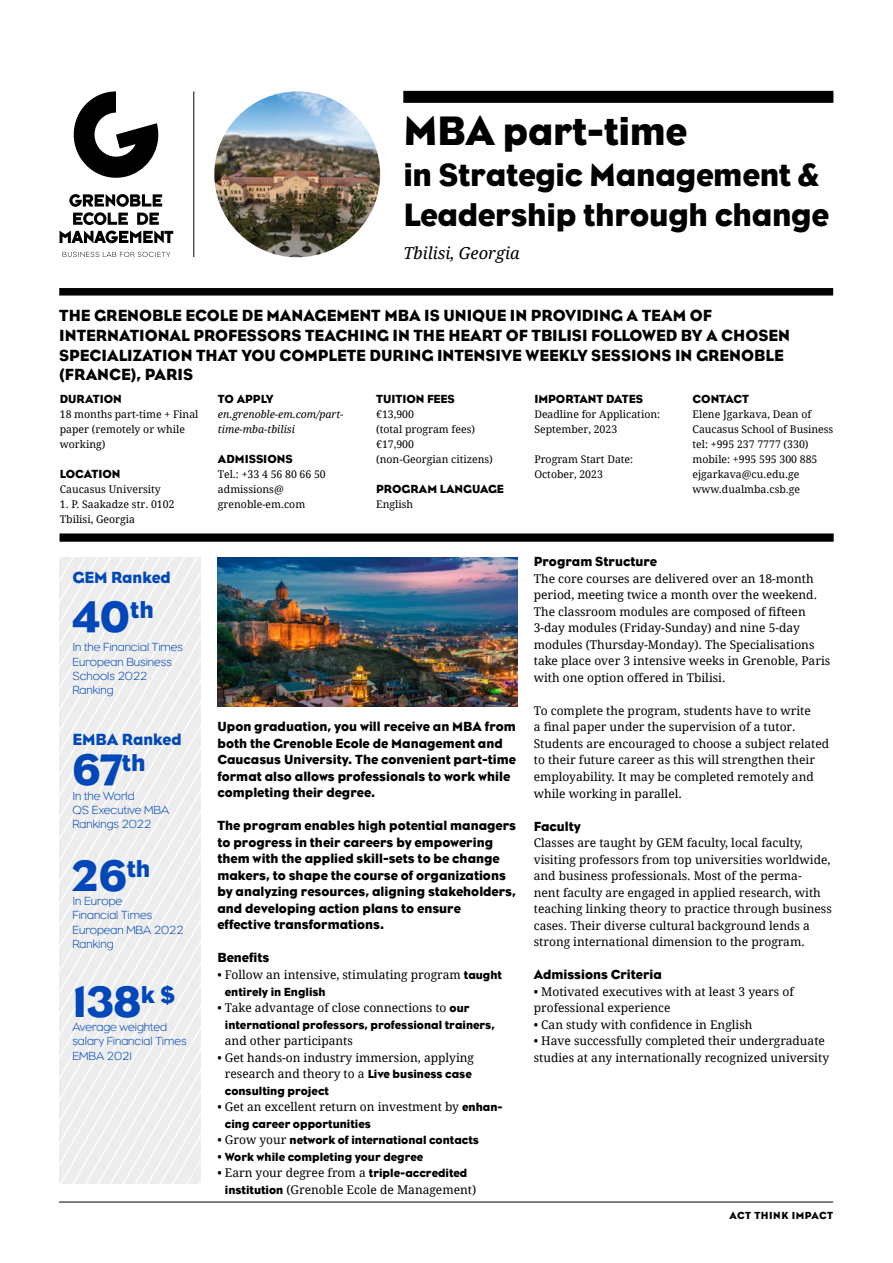
<style>
.page{position:relative;width:893px;height:1263px;background:#fff}
.page>*{position:absolute;margin:0;border:0;box-sizing:border-box;transform-origin:0 0}
.t1{font:45px "Eagle";color:#0047ba}
.t2{font:40.5px "Eagle";letter-spacing:-.01em;color:#000}
.t3{font:33px/40.5px "Eagle";letter-spacing:-.01em;color:#000}
.t4{font:16.5px/19.8px "Eagle";color:#000}
.t5{font:16.5px "Eagle";color:#0047ba}
.t6{font:italic 16.5px "Droid Serif";color:#000}
.t7{font:13.5px/16.5px "Eagle";color:#000}
.t8{font:12px/16.5px "Droid Serif";color:#000}
.t9{font:12px "Eagle";color:#000}
.t10{font:300 12px/14.4px "Eagle";color:#0047ba}
.t11{font:10.5px/15px "Droid Serif";color:#000}
.t12{font:italic 10.5px/15px "Droid Serif";color:#000}
.t13{font:10.5px "Eagle";letter-spacing:.05em;color:#000}
.s1{font-size:42px}
.s2{font-family:"Eagle"}
.s3{font-family:"Droid Serif"}
</style>
<div class="page">
<img style="left:214px;top:91px;width:166px;height:166px;border-radius:83px">
<div style="left:60px;top:533px;width:774px;height:9px;background:#000"></div>
<div style="left:59px;top:288px;width:774px;height:8px;background:#000"></div>
<div style="left:403px;top:91px;width:430px;height:12px;background:#000"></div>
<hr style="left:193px;top:91px;width:1px;height:166px;background:#000">
<svg style="left:60px;top:231px;width:113px;height:12px"></svg>
<svg style="left:69px;top:194px;width:93px;height:31px"></svg>
<svg style="left:74px;top:91px;width:84px;height:87px"></svg>
<svg style="left:63px;top:252px;width:107px;height:5px"></svg>
<hr style="left:59px;top:1202px;width:774px;height:1px;background:#000">
<img style="left:218px;top:557px;width:299px;height:149px">
<svg style="left:59px;top:557px;width:142px;height:626px;fill:#ededed"></svg>
<h2 class="t2" style="left:403px;top:109px;width:285px"><span class="s1">MBA</span> part-time</h2>
<h3 class="t3" style="left:403px;top:154px;width:427px">in Strategic Management &amp;<br>Leadership through change</h3>
<h3 class="t6" style="left:403px;top:242px;width:118px">Tbilisi, Georgia</h3>
<p class="t4" style="left:59px;top:305px;width:732px">THE GRENOBLE ECOLE DE MANAGEMENT MBA IS UNIQUE IN PROVIDING A TEAM OF INTERNATIONAL PROFESSORS TEACHING IN THE HEART OF TBILISI FOLLOWED BY A CHOSEN SPECIALIZATION THAT YOU COMPLETE DURING INTENSIVE WEEKLY SESSIONS IN GRENOBLE (FRANCE), PARIS</p>
<p class="t9" style="left:60px;top:392px;width:64px">DURATION</p>
<p class="t11" style="left:60px;top:406px;width:140px">18 months part-time + Final paper (remotely or while working)</p>
<p class="t9" style="left:60px;top:467px;width:62px">LOCATION</p>
<p class="t11" style="left:60px;top:481px;width:102px">Caucasus University</p>
<p class="t11" style="left:60px;top:496px;width:116px">1. P. Saakadze str. 0102<br>Tbilisi, Georgia</p>
<h3 class="t5" style="left:72px;top:568px;width:100px">GEM Ranked</h3>
<h1 class="t1" style="left:72px;top:591px;width:83px">40<sup>th</sup></h1>
<p class="t10" style="left:72px;top:640px;width:112px">In the Financial Times<br>European Business<br>Schools 2022<br>Ranking</p>
<h3 class="t5" style="left:72px;top:730px;width:111px">EMBA Ranked</h3>
<h1 class="t1" style="left:72px;top:744px;width:75px">67<sup>th</sup></h1>
<p class="t10" style="left:72px;top:788px;width:98px">In the World<br>QS Executive MBA<br>Rankings 2022</p>
<h1 class="t1" style="left:72px;top:850px;width:79px">26<sup>th</sup></h1>
<p class="t10" style="left:72px;top:894px;width:113px">In Europe<br>Financial Times<br>European MBA 2022<br>Ranking</p>
<h1 class="t1" style="left:72px;top:976px;width:104px">138<sup>k</sup> <sup>$</sup></h1>
<p class="t10" style="left:72px;top:1020px;width:116px">Average weighted salary Financial Times<br>EMBA 2021</p>
<p class="t9" style="left:218px;top:392px;width:57px">TO APPLY</p>
<p class="t12" style="left:218px;top:406px;width:127px">en.grenoble-em.com/part&shy;time-mba-tbilisi</p>
<p class="t9" style="left:218px;top:452px;width:76px">ADMISSIONS</p>
<p class="t11" style="left:218px;top:466px;width:109px">Tel.: +33 4 56 80 66 50 admissions@ grenoble-em.com</p>
<p class="t9" style="left:376px;top:392px;width:80px">TUITION FEES</p>
<p class="t11" style="left:376px;top:406px;width:118px">€13,900<br>(total program fees) €17,900<br>(non-Georgian citizens)</p>
<p class="t9" style="left:376px;top:482px;width:129px">PROGRAM LANGUAGE</p>
<p class="t11" style="left:376px;top:496px;width:38px">English</p>
<p class="t9" style="left:534px;top:392px;width:110px">IMPORTANT DATES</p>
<p class="t11" style="left:534px;top:406px;width:127px">Deadline for Application:<br>September, 2023</p>
<p class="t11" style="left:534px;top:451px;width:100px">Program Start Date:<br>October, 2023</p>
<p class="t9" style="left:692px;top:392px;width:58px">CONTACT</p>
<p class="t11" style="left:692px;top:406px;width:142px">Elene Jgarkava, Dean of<br>Caucasus School of Business tel: +995 237 7777 (330) mobile: +995 595 300 885 ejgarkava@cu.edu.ge www.dualmba.csb.ge</p>
<p class="t7" style="left:217px;top:719px;width:300px">Upon graduation, you will receive an MBA from both the Grenoble Ecole de Management and Caucasus University. The convenient part-time format also allows professionals to work while completing their degree.</p>
<p class="t7" style="left:217px;top:818px;width:300px">The program enables high potential managers to progress in their careers by empowering them with the applied skill-sets to be change makers, to shape the course of organizations by analyzing resources, aligning stakeholders, and developing action plans to ensure effective transformations.</p>
<p class="t7" style="left:217px;top:949px;width:53px">Benefits</p>
<p class="t8" style="left:217px;top:966px;width:286px">• Follow an intensive, stimulating program <span class="s2">taught</span></p>
<p class="t9" style="left:225px;top:984px;width:102px">entirely in English</p>
<p class="t8" style="left:217px;top:999px;width:254px">• Take advantage of close connections to <span class="s2">our</span></p>
<p class="t9" style="left:225px;top:1017px;width:271px">international professors, professional trainers,</p>
<p class="t8" style="left:225px;top:1032px;width:130px">and other participants</p>
<p class="t8" style="left:217px;top:1049px;width:258px;text-align:center">• Get hands-on industry immersion, applying research and theory to a <span class="s2">Live business case</span></p>
<p class="t9" style="left:225px;top:1083px;width:106px">consulting project</p>
<p class="t8" style="left:217px;top:1098px;width:286px">• Get an excellent return on investment by <span class="s2">enhan-</span></p>
<p class="t9" style="left:225px;top:1116px;width:147px">cing career opportunities</p>
<p class="t9" style="left:217px;top:1133px;width:263px"><span class="s3">• Grow your</span> network of international contacts</p>
<p class="t9" style="left:217px;top:1149px;width:207px"><span class="s3">•</span> Work while completing your degree</p>
<p class="t8" style="left:225px;top:1164px;width:253px;text-indent:-7px">• Earn your degree from a <span class="s2">triple-accredited institution</span> (Grenoble Ecole de Management)</p>
<p class="t7" style="left:534px;top:554px;width:125px">Program Structure</p>
<p class="t8" style="left:534px;top:570px;width:298px">The core courses are delivered over an 18-month period, meeting twice a month over the weekend.<br>The classroom modules are composed of fifteen 3-day modules (Friday-Sunday) and nine 5-day modules (Thursday-Monday). The Specialisations take place over 3 intensive weeks in Grenoble, Paris with one option offered in Tbilisi.</p>
<p class="t8" style="left:534px;top:702px;width:297px">To complete the program, students have to write<br>a final paper under the supervision of a tutor.<br>Students are encouraged to choose a subject related to their future career as this will strengthen their employability. It may be completed remotely and while working in parallel.</p>
<p class="t7" style="left:534px;top:818px;width:49px">Faculty</p>
<p class="t8" style="left:534px;top:834px;width:299px">Classes are taught by GEM faculty, local faculty, visiting professors from top universities worldwide, and business professionals. Most of the perma-<br>nent faculty are engaged in applied research, with teaching linking theory to practice through business cases. Their diverse cultural background lends a strong international dimension to the program.</p>
<p class="t7" style="left:534px;top:966px;width:130px">Admissions Criteria</p>
<p class="t8" style="left:534px;top:983px;width:262px">• Motivated executives with at least 3 years of professional experience</p>
<p class="t8" style="left:534px;top:1016px;width:220px">• Can study with confidence in English</p>
<p class="t8" style="left:534px;top:1032px;width:297px">• Have successfully completed their undergraduate studies at any internationally recognized university</p>
<p class="t13" style="left:729px;top:1210px;width:105px">ACT THINK IMPACT</p>
</div>
